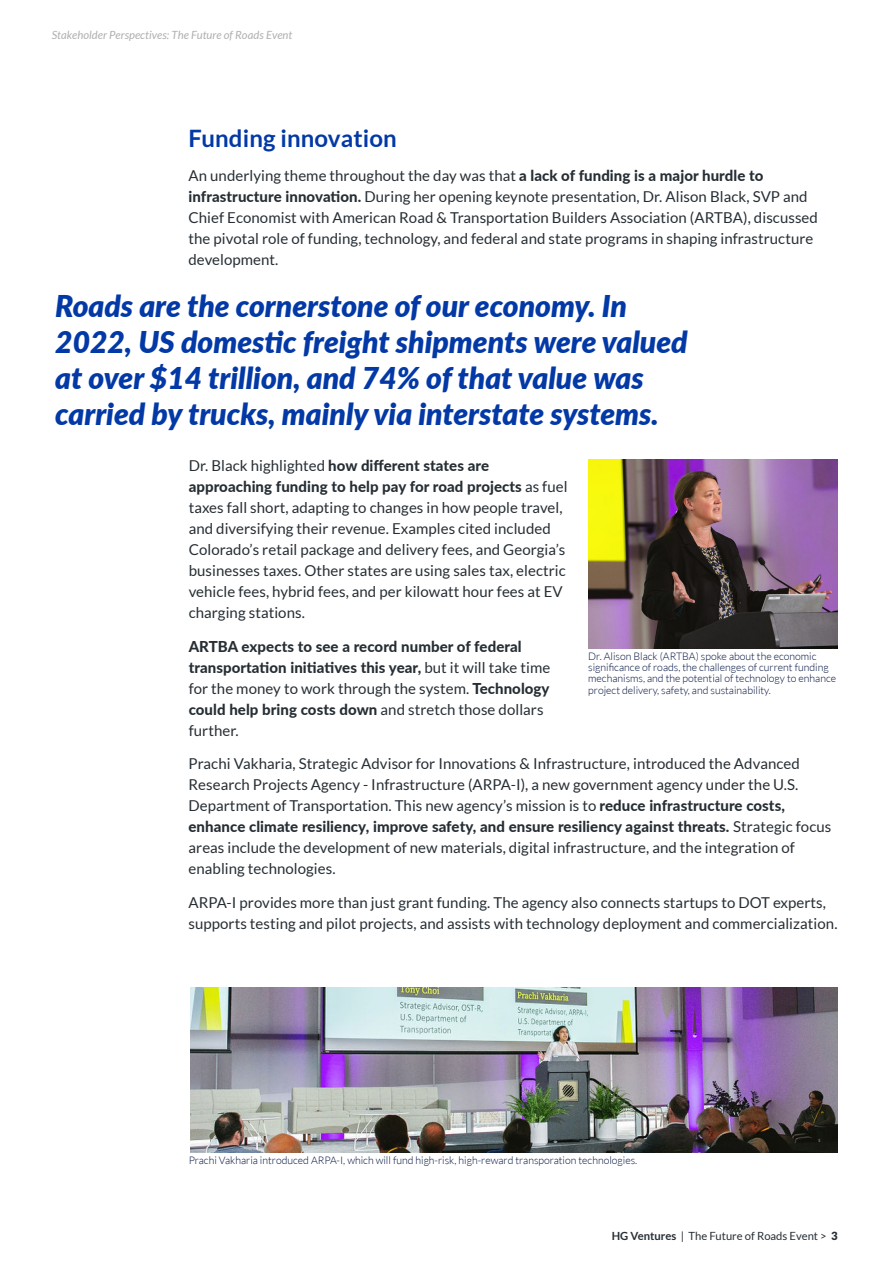
<style>
.page{position:relative;width:893px;height:1263px;background:#fff}
.page>*{position:absolute;margin:0;border:0;box-sizing:border-box;transform-origin:0 0}
.t1{font:italic 900 30px/36px "Lato";color:#0339a6}
.t2{font:700 24px "Lato";letter-spacing:.005em;color:#0339a6}
.t3{font:15px/21px "Lato";letter-spacing:.005em;color:#262e34}
.t4{font:800 15px/21px "Lato";letter-spacing:.005em;color:#262e34}
.t5{font:italic 11.25px "Lato";letter-spacing:.005em;color:#afafaf}
.t6{font:11.25px "Lato";color:#262e34}
.t7{font:300 10.5px/11.2px "Lato";color:#011140}
.s1{font-weight:800}
.s2{font-weight:400}
.s3{font-weight:700}
.s4{font-weight:900}
</style>
<div class="page">
<img style="left:588px;top:459px;width:249px;height:189px">
<img style="left:190px;top:987px;width:648px;height:165px">
<p class="t5" style="left:52px;top:28px;width:242px">Stakeholder Perspectives: The Future of Roads Event</p>
<p class="t2" style="left:189px;top:124px;width:210px">Funding innovation</p>
<p class="t3" style="left:189px;top:165px;width:631px">An underlying theme throughout the day was that <span class="s1">a lack of funding is a major hurdle to infrastructure innovation.</span> During her opening keynote presentation, Dr. Alison Black, SVP and Chief Economist with American Road &amp; Transportation Builders Association (ARTBA), discussed the pivotal role of funding, technology, and federal and state programs in shaping infrastructure development.</p>
<p class="t1" style="left:55px;top:287px;width:634px">Roads are the cornerstone of our economy. In 2022, US domestic freight shipments were valued at over $14 trillion, and 74% of that value was carried by trucks, mainly via interstate systems.</p>
<p class="t3" style="left:189px;top:455px;width:380px">Dr. Black highlighted <span class="s1">how different states are approaching funding to help pay for road projects</span> as fuel taxes fall short, adapting to changes in how people travel, and diversifying their revenue. Examples cited included Colorado’s retail package and delivery fees, and Georgia’s businesses taxes. Other states are using sales tax, electric vehicle fees, hybrid fees, and per kilowatt hour fees at EV charging stations.</p>
<p class="t4" style="left:189px;top:635px;width:363px">ARTBA expects to see a record number of federal transportation initiatives this year, <span class="s2">but it will take time for the money to work through the system.</span> Technology could help bring costs down <span class="s2">and stretch those dollars further.</span></p>
<p class="t3" style="left:189px;top:753px;width:644px">Prachi Vakharia, Strategic Advisor for Innovations &amp; Infrastructure, introduced the Advanced Research Projects Agency - Infrastructure (ARPA-I), a new government agency under the U.S.<br>Department of Transportation. This new agency’s mission is to <span class="s1">reduce infrastructure costs, enhance climate resiliency, improve safety, and ensure resiliency against threats.</span> Strategic focus areas include the development of new materials, digital infrastructure, and the integration of enabling technologies.</p>
<p class="t3" style="left:189px;top:892px;width:650px">ARPA-I provides more than just grant funding. The agency also connects startups to DOT experts, supports testing and pilot projects, and assists with technology deployment and commercialization.</p>
<p class="t7" style="left:588px;top:651px;width:249px">Dr. Alison Black (ARTBA) spoke about the economic significance of roads, the challenges of current funding mechanisms, and the potential of technology to enhance project delivery, safety, and sustainability.</p>
<p class="t7" style="left:189px;top:1155px;width:450px">Prachi Vakharia introduced ARPA-I, which will fund high-risk, high-reward transporation technologies.</p>
<p class="t6" style="left:612px;top:1230px;width:227px"><span class="s3">HG Ventures</span> | The Future of Roads Event &gt; <span class="s4">3</span></p>
</div>
